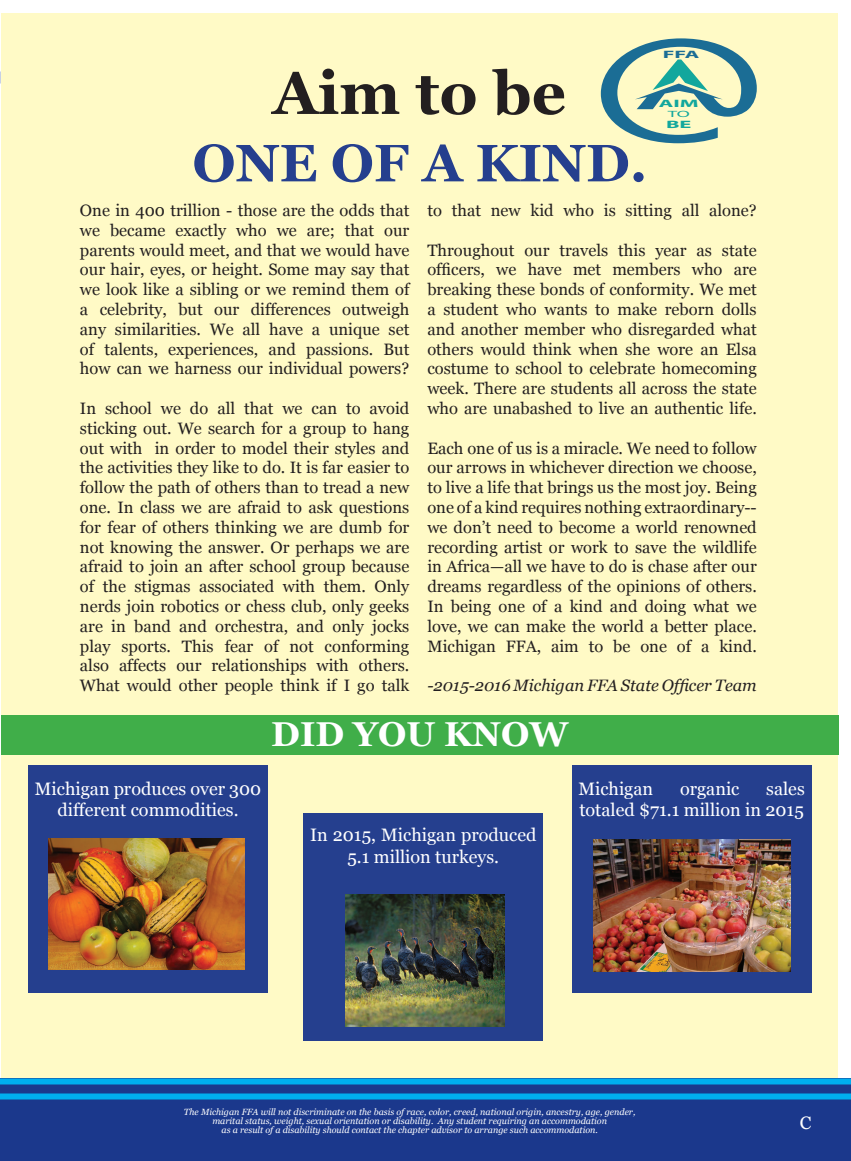
<style>
.page{position:relative;width:851px;height:1161px;background:#fff}
.page>*{position:absolute;margin:0;border:0;box-sizing:border-box;transform-origin:0 0}
.t1{font:700 60px "Georgia";color:#231f20}
.t2{font:700 52.5px "Georgia";color:#253f8e}
.t3{font:700 34.5px "Georgia";color:#fff}
.t4{font:18px/21.6px "Georgia";color:#fff;text-align:center}
.t5{font:16.5px/19.8px "Georgia";color:#231f20;text-align:justify}
.t6{font:italic 16.5px "Georgia";color:#231f20}
.t7{font:700 10.65px "Myriad Pro";color:#12a79d;scale:2.08 1}
.t8{font:700 10.65px "Myriad Pro";color:#1b6d95;scale:2.08 1}
.t9{font:9.15px "Myriad Pro";color:#12a79d;scale:2.08 1}
.t10{font:italic 9px/9px "Georgia";color:#fff;text-align:center}
</style>
<div class="page">
<div style="left:1px;top:14px;width:836px;height:1147px;background:#fffac6"></div>
<div style="left:0;top:1078px;width:850px;height:83px;background:#1b388c"></div>
<div style="left:0;top:1078px;width:850px;height:6px;background:#00aeef"></div>
<div style="left:0;top:1094px;width:850px;height:6px;background:#00aeef"></div>
<svg style="left:600px;top:38px;width:156px;height:105px"></svg>
<div style="left:1px;top:716px;width:837px;height:39px;background:#40ae49"></div>
<div style="left:28px;top:765px;width:240px;height:228px;background:#253f8e"></div>
<div style="left:571px;top:765px;width:240px;height:228px;background:#253f8e"></div>
<div style="left:303px;top:813px;width:240px;height:228px;background:#253f8e"></div>
<img style="left:345px;top:894px;width:159px;height:133px">
<img style="left:48px;top:838px;width:197px;height:132px">
<img style="left:593px;top:840px;width:197px;height:131px">
<p class="t8" style="left:662px;top:48px;width:19px">FFA</p>
<h1 class="t1" style="left:272px;top:55px;width:295px">Aim to be</h1>
<h2 class="t2" style="left:192px;top:129px;width:456px">ONE OF A KIND.</h2>
<p class="t5" style="left:80px;top:201px;width:331px">One in 400 trillion - those are the odds that we became exactly who we are; that our parents would meet, and that we would have our hair, eyes, or height. Some may say that we look like a sibling or we remind them of a celebrity, but our differences outweigh any similarities. We all have a unique set of talents, experiences, and passions. But how can we harness our individual powers?</p>
<p class="t5" style="left:80px;top:399px;width:331px">In school we do all that we can to avoid sticking out. We search for a group to hang out with in order to model their styles and the activities they like to do. It is far easier to follow the path of others than to tread a new one. In class we are afraid to ask questions for fear of others thinking we are dumb for not knowing the answer. Or perhaps we are afraid to join an after school group because of the stigmas associated with them. Only nerds join robotics or chess club, only geeks are in band and orchestra, and only jocks play sports. This fear of not conforming also affects our relationships with others.<br>What would other people think if I go talk</p>
<p class="t7" style="left:659px;top:97px;width:21px">AIM</p>
<p class="t9" style="left:667px;top:109px;width:12px">TO</p>
<p class="t7" style="left:666px;top:117px;width:14px">BE</p>
<p class="t5" style="left:427px;top:201px;width:331px">to that new kid who is sitting all alone?</p>
<p class="t5" style="left:427px;top:240px;width:331px">Throughout our travels this year as state officers, we have met members who are breaking these bonds of conformity. We met a student who wants to make reborn dolls and another member who disregarded what others would think when she wore an Elsa costume to school to celebrate homecoming week. There are students all across the state who are unabashed to live an authentic life.</p>
<p class="t5" style="left:427px;top:438px;width:331px">Each one of us is a miracle. We need to follow our arrows in whichever direction we choose, to live a life that brings us the most joy. Being one of a kind requires nothing extraordinary-- we don’t need to become a world renowned recording artist or work to save the wildlife in Africa—all we have to do is chase after our dreams regardless of the opinions of others.<br>In being one of a kind and doing what we love, we can make the world a better place.<br>Michigan FFA, aim to be one of a kind.</p>
<p class="t6" style="left:427px;top:675px;width:331px">-2015-2016 Michigan FFA State Officer Team</p>
<h3 class="t3" style="left:271px;top:712px;width:299px">DID YOU KNOW</h3>
<p class="t4" style="left:35px;top:778px;width:228px">Michigan produces over 300 different commodities.</p>
<p class="t4" style="left:578px;top:778px;width:76px">Michigan</p>
<p class="t4" style="left:680px;top:778px;width:61px">organic</p>
<p class="t4" style="left:579px;top:778px;width:227px;text-align:right">sales<br>totaled $71.1 million in 2015</p>
<p class="t4" style="left:310px;top:825px;width:228px">In 2015, Michigan produced<br>5.1 million turkeys.</p>
<p class="t10" style="left:184px;top:1108px;width:453px">The Michigan FFA will not discriminate on the basis of race, color, creed, national origin, ancestry, age, gender, marital status, weight, sexual orientation or disability. Any student requiring an accommodation<br>as a result of a disability should contact the chapter advisor to arrange such accommodation.</p>
<p class="t4" style="left:800px;top:1112px;width:13px">C</p>
</div>
